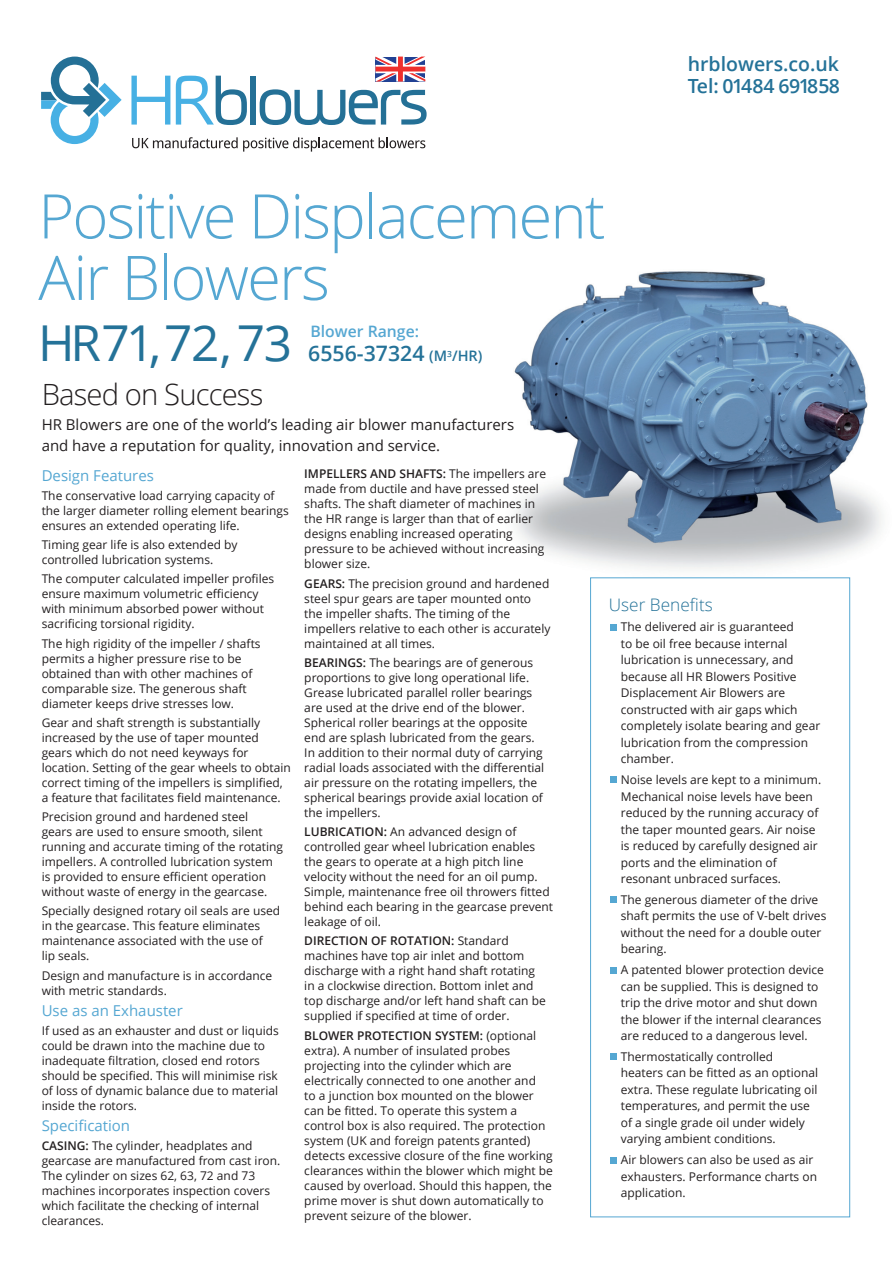
<style>
.page{position:relative;width:893px;height:1263px;background:#fff}
.page>*{position:absolute;margin:0;border:0;box-sizing:border-box;transform-origin:0 0}
.t1{font:300 61.5px/61.5px "Open Sans";letter-spacing:-.03em;color:#55a7d2}
.t2{font:49.5px "Open Sans";letter-spacing:-.03em;color:#247298}
.t3{font:300 29.25px "Open Sans";letter-spacing:-.03em;color:#231f20}
.t4{font:600 21.3px "Open Sans";color:#247298}
.t5{font:600 19.5px/22.5px "Open Sans";color:#247298}
.t6{font:300 17.25px "Open Sans";color:#247298}
.t7{font:600 15.75px "Open Sans";color:#55a7d2}
.t8{font:15px/21px "Open Sans";color:#231f20}
.t9{font:15px "Open Sans";color:#55a7d2}
.t10{font:12px/15px "Open Sans";color:#231f20}
.s1{font-size:14.55px}
.s2{font-weight:600}
</style>
<div class="page">
<img style="left:514px;top:271px;width:368px;height:298px">
<div style="left:590px;top:577px;width:260px;height:640px;border:1px solid #55a7d2"></div>
<div style="left:610px;top:624px;width:7px;height:7px;background:#55a7d2"></div>
<div style="left:610px;top:777px;width:7px;height:6px;background:#55a7d2"></div>
<div style="left:610px;top:896px;width:7px;height:7px;background:#55a7d2"></div>
<div style="left:610px;top:967px;width:7px;height:6px;background:#55a7d2"></div>
<div style="left:610px;top:1053px;width:7px;height:7px;background:#55a7d2"></div>
<div style="left:610px;top:1157px;width:7px;height:7px;background:#55a7d2"></div>
<svg style="left:41px;top:57px;width:81px;height:87px"></svg>
<svg style="left:131px;top:76px;width:39px;height:49px"></svg>
<svg style="left:176px;top:76px;width:71px;height:49px"></svg>
<div style="left:251px;top:76px;width:5px;height:49px;background:#247096"></div>
<svg style="left:260px;top:89px;width:167px;height:36px"></svg>
<svg style="left:375px;top:57px;width:50px;height:25px"></svg>
<svg style="left:132px;top:137px;width:293px;height:14px"></svg>
<h1 class="t1" style="left:38px;top:184px;width:569px">Positive Displacement<br>Air Blowers</h1>
<h2 class="t2" style="left:38px;top:310px;width:255px">HR71, 72, 73</h2>
<h3 class="t7" style="left:310px;top:321px;width:110px">Blower Range:</h3>
<h3 class="t4" style="left:308px;top:339px;width:176px">6556-37324 <span class="s1">(M</span><sup>3</sup><span class="s1">/HR)</span></h3>
<h3 class="t3" style="left:42px;top:374px;width:223px">Based on Success</h3>
<p class="t8" style="left:42px;top:413px;width:474px">HR Blowers are one of the world’s leading air blower manufacturers and have a reputation for quality, innovation and service.</p>
<h3 class="t5" style="left:688px;top:52px;width:153px">hrblowers.co.uk<br>Tel: 01484 691858</h3>
<p class="t9" style="left:42px;top:465px;width:114px">Design Features</p>
<p class="t10" style="left:42px;top:488px;width:249px">The conservative load carrying capacity of the larger diameter rolling element bearings ensures an extended operating life.</p>
<p class="t10" style="left:42px;top:537px;width:197px">Timing gear life is also extended by controlled lubrication systems.</p>
<p class="t10" style="left:42px;top:571px;width:234px">The computer calculated impeller profiles ensure maximum volumetric efficiency with minimum absorbed power without sacrificing torsional rigidity.</p>
<p class="t10" style="left:42px;top:635px;width:220px">The high rigidity of the impeller / shafts permits a higher pressure rise to be obtained than with other machines of comparable size. The generous shaft diameter keeps drive stresses low.</p>
<p class="t10" style="left:42px;top:715px;width:251px">Gear and shaft strength is substantially increased by the use of taper mounted gears which do not need keyways for location. Setting of the gear wheels to obtain correct timing of the impellers is simplified, a feature that facilitates field maintenance.</p>
<p class="t10" style="left:42px;top:809px;width:243px">Precision ground and hardened steel<br>gears are used to ensure smooth, silent running and accurate timing of the rotating impellers. A controlled lubrication system is provided to ensure efficient operation without waste of energy in the gearcase.</p>
<p class="t10" style="left:42px;top:903px;width:240px">Specially designed rotary oil seals are used in the gearcase. This feature eliminates maintenance associated with the use of<br>lip seals.</p>
<p class="t10" style="left:42px;top:967px;width:232px">Design and manufacture is in accordance with metric standards.</p>
<p class="t9" style="left:42px;top:1000px;width:143px">Use as an Exhauster</p>
<p class="t10" style="left:42px;top:1022px;width:239px">If used as an exhauster and dust or liquids could be drawn into the machine due to inadequate filtration, closed end rotors should be specified. This will minimise risk of loss of dynamic balance due to material inside the rotors.</p>
<p class="t9" style="left:42px;top:1115px;width:90px">Specification</p>
<p class="t10" style="left:42px;top:1137px;width:240px"><span class="s2">CASING:</span> The cylinder, headplates and gearcase are manufactured from cast iron.<br>The cylinder on sizes 62, 63, 72 and 73 machines incorporates inspection covers which facilitate the checking of internal clearances.</p>
<p class="t10" style="left:304px;top:466px;width:243px"><span class="s2">IMPELLERS AND SHAFTS:</span> The impellers are made from ductile and have pressed steel shafts. The shaft diameter of machines in the HR range is larger than that of earlier designs enabling increased operating pressure to be achieved without increasing blower size.</p>
<p class="t10" style="left:304px;top:575px;width:248px"><span class="s2">GEARS:</span> The precision ground and hardened steel spur gears are taper mounted onto the impeller shafts. The timing of the impellers relative to each other is accurately maintained at all times.</p>
<p class="t10" style="left:304px;top:655px;width:241px"><span class="s2">BEARINGS:</span> The bearings are of generous proportions to give long operational life.<br>Grease lubricated parallel roller bearings are used at the drive end of the blower.<br>Spherical roller bearings at the opposite end are splash lubricated from the gears.<br>In addition to their normal duty of carrying radial loads associated with the differential air pressure on the rotating impellers, the spherical bearings provide axial location of the impellers.</p>
<p class="t10" style="left:304px;top:824px;width:250px"><span class="s2">LUBRICATION:</span> An advanced design of controlled gear wheel lubrication enables the gears to operate at a high pitch line velocity without the need for an oil pump.<br>Simple, maintenance free oil throwers fitted behind each bearing in the gearcase prevent leakage of oil.</p>
<p class="t10" style="left:304px;top:933px;width:243px"><span class="s2">DIRECTION OF ROTATION:</span> Standard machines have top air inlet and bottom discharge with a right hand shaft rotating in a clockwise direction. Bottom inlet and top discharge and/or left hand shaft can be supplied if specified at time of order.</p>
<p class="t10" style="left:304px;top:1027px;width:250px"><span class="s2">BLOWER PROTECTION SYSTEM:</span> (optional extra). A number of insulated probes projecting into the cylinder which are electrically connected to one another and<br>to a junction box mounted on the blower can be fitted. To operate this system a control box is also required. The protection system (UK and foreign patents granted) detects excessive closure of the fine working clearances within the blower which might be caused by overload. Should this happen, the prime mover is shut down automatically to prevent seizure of the blower.</p>
<h3 class="t6" style="left:609px;top:593px;width:105px">User Benefits</h3>
<p class="t10" style="left:621px;top:618px;width:201px;line-height:16.5px">The delivered air is guaranteed<br>to be oil free because internal lubrication is unnecessary, and because all HR Blowers Positive<br>Displacement Air Blowers are constructed with air gaps which completely isolate bearing and gear lubrication from the compression chamber.</p>
<p class="t10" style="left:621px;top:771px;width:202px;line-height:16.5px">Noise levels are kept to a minimum.<br>Mechanical noise levels have been reduced by the running accuracy of the taper mounted gears. Air noise is reduced by carefully designed air ports and the elimination of resonant unbraced surfaces.</p>
<p class="t10" style="left:621px;top:891px;width:207px;line-height:16.5px">The generous diameter of the drive shaft permits the use of V-belt drives without the need for a double outer bearing.</p>
<p class="t10" style="left:621px;top:961px;width:205px;line-height:16.5px">A patented blower protection device can be supplied. This is designed to trip the drive motor and shut down the blower if the internal clearances are reduced to a dangerous level.</p>
<p class="t10" style="left:621px;top:1048px;width:199px;line-height:16.5px">Thermostatically controlled heaters can be fitted as an optional extra. These regulate lubricating oil temperatures, and permit the use of a single grade oil under widely varying ambient conditions.</p>
<p class="t10" style="left:621px;top:1151px;width:198px;line-height:16.5px">Air blowers can also be used as air exhausters. Performance charts on application.</p>
</div>
